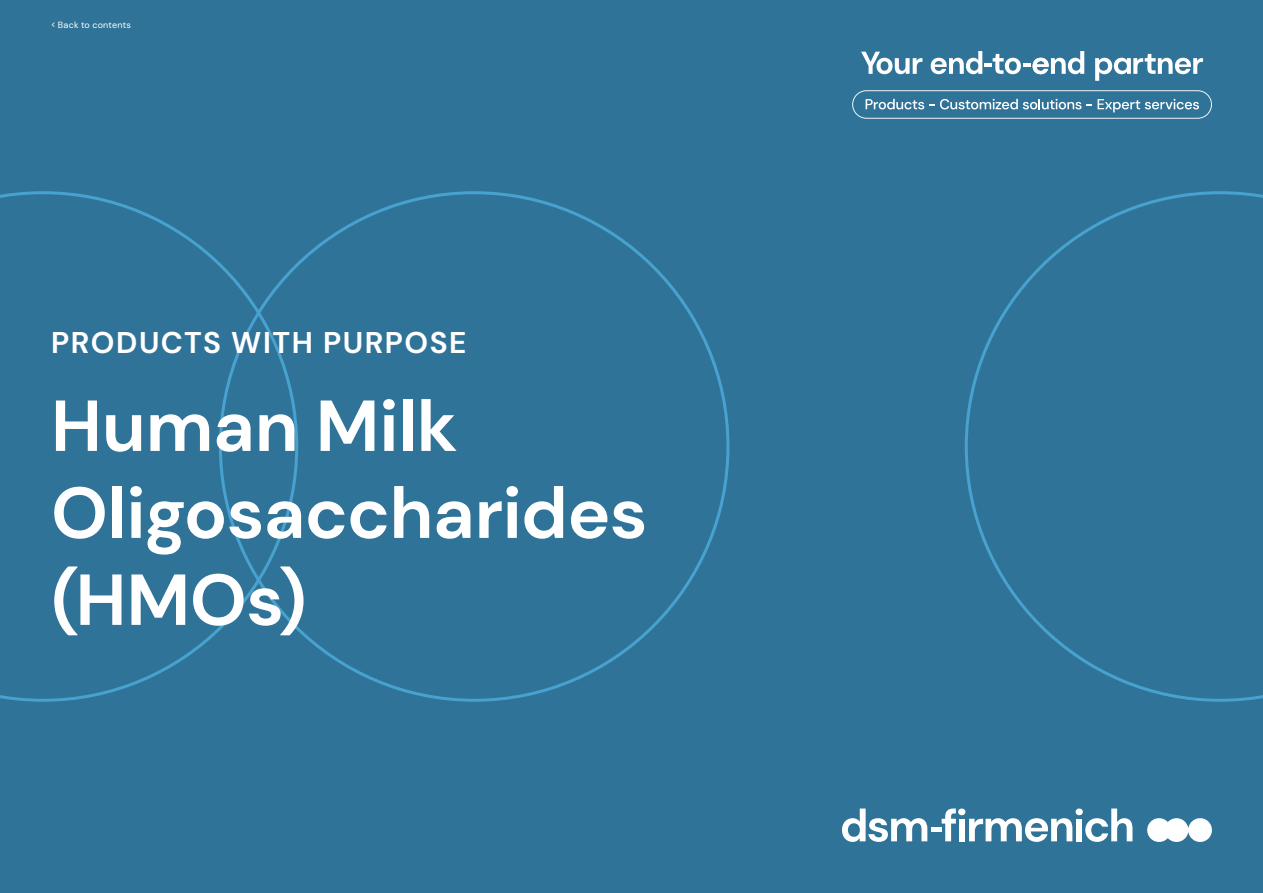
<style>
.page{position:relative;width:1263px;height:893px;background:#307398}
.page>*{position:absolute;margin:0;border:0;box-sizing:border-box;transform-origin:0 0}
.t1{font:700 72px/87px "DM Sans";letter-spacing:-.005em;color:#fff}
.t2{font:700 30px "DM Sans";letter-spacing:.05em;color:#fff}
.t3{font:9px "DM Sans";letter-spacing:.025em;color:#fff}
</style>
<div class="page">
<svg style="left:965px;top:191px;width:298px;height:511px"></svg>
<svg style="left:298px;top:191px;width:431px;height:511px"></svg>
<svg style="left:0;top:191px;width:298px;height:511px"></svg>
<div style="left:959px;top:819px;width:6px;height:22px;background:#fff"></div>
<svg style="left:942px;top:808px;width:14px;height:33px"></svg>
<div style="left:958px;top:808px;width:7px;height:7px;background:#fff;border-radius:50%"></div>
<div style="left:931px;top:827px;width:10px;height:5px;background:#fff"></div>
<svg style="left:842px;top:808px;width:85px;height:34px"></svg>
<svg style="left:1085px;top:808px;width:47px;height:34px"></svg>
<div style="left:1075px;top:808px;width:8px;height:7px;background:#fff;border-radius:50%"></div>
<div style="left:1076px;top:819px;width:6px;height:22px;background:#fff"></div>
<svg style="left:969px;top:818px;width:103px;height:24px"></svg>
<svg style="left:1147px;top:818px;width:65px;height:24px;background:#d6e3eb"></svg>
<svg style="left:861px;top:52px;width:61px;height:22px"></svg>
<svg style="left:931px;top:51px;width:153px;height:23px"></svg>
<svg style="left:1095px;top:54px;width:108px;height:27px"></svg>
<svg style="left:852px;top:90px;width:360px;height:29px"></svg>
<p class="t3" style="left:51px;top:19px;width:82px">&lt; Back to contents</p>
<p class="t2" style="left:51px;top:324px;width:417px">PRODUCTS WITH PURPOSE</p>
<p class="t1" style="left:51px;top:382px;width:598px">Human Milk<br>Oligosaccharides (HMOs)</p>
</div>
